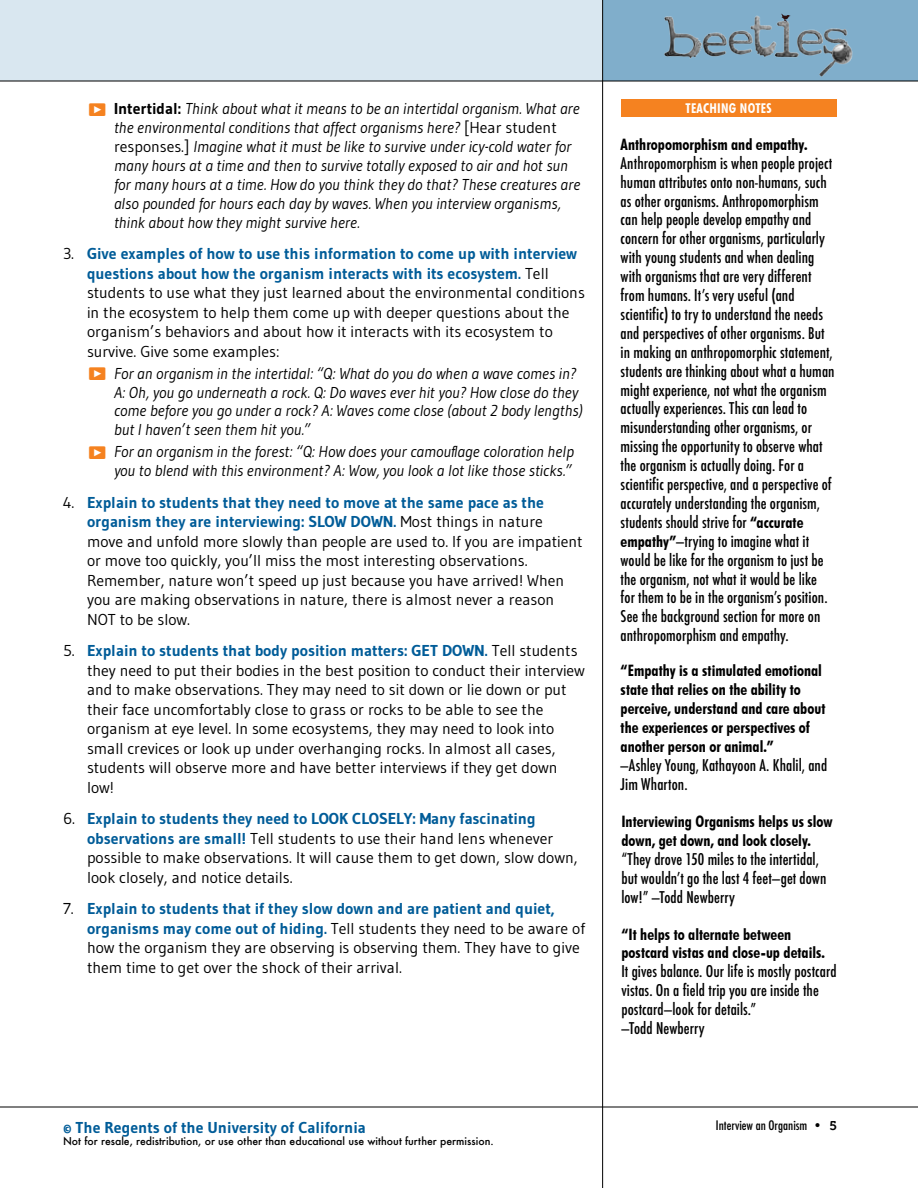
<style>
.page{position:relative;width:918px;height:1188px;background:#fff}
.page>*{position:absolute;margin:0;border:0;box-sizing:border-box;transform-origin:0 0}
.t1{font:15.75px/19.5px "Gudea";color:#000}
.t2{font:500 condensed 15.75px/18.9px "Futura";letter-spacing:.005em;color:#000}
.t3{font:italic 15.75px/18.9px "Gudea";color:#000}
.t4{font:700 condensed 15.75px/18.9px "Futura BT";color:#000}
.t5{font:700 15.75px "Gudea";color:#005c98}
.t6{font:700 condensed 13.5px "Futura BT";letter-spacing:.02em;color:#fff}
.t7{font:500 condensed 12.75px "Futura";color:#000}
.t8{font:500 10.5px "Futura";color:#000}
.s1{font-family:"Modern Pictograms";font-style:normal;font-size:24px;color:#f58220}
.s2{font-weight:700;font-style:normal}
.s3{font-style:normal}
.s4{font-weight:700;color:#005c98}
.s5{font-family:"Futura BT";font-weight:700}
.s6{font-family:"Museo 700";font-weight:400;font-stretch:normal}
</style>
<div class="page">
<hr style="left:0;top:1107px;width:918px;height:1px;background:#000">
<div style="left:603px;top:0;width:315px;height:81px;background:#80aecb"></div>
<div style="left:0;top:0;width:602px;height:81px;background:#d9e7f0"></div>
<img style="left:664px;top:13px;width:189px;height:64px">
<svg style="left:781px;top:14px;width:9px;height:8px"></svg>
<hr style="left:602px;top:0;width:1px;height:1188px;background:#000">
<div style="left:621px;top:99px;width:216px;height:18px;background:#f58220"></div>
<hr style="left:0;top:81px;width:918px;height:1px;background:#000">
<p class="t3" style="left:87px;top:99px;width:494px"><span class="s1">P</span> <span class="s2">Intertidal:</span> Think about what it means to be an intertidal organism. What are</p>
<p class="t6" style="left:685px;top:100px;width:88px">TEACHING NOTES</p>
<p class="t3" style="left:114px;top:118px;width:468px">the environmental conditions that affect organisms here? <span class="s3">[Hear student responses.]</span> Imagine what it must be like to survive under icy-cold water for many hours at a time and then to survive totally exposed to air and hot sun for many hours at a time. How do you think they do that? These creatures are also pounded for hours each day by waves. When you interview organisms, think about how they might survive here.</p>
<p class="t1" style="left:87px;top:244px;width:499px;text-indent:-24px">3. <span class="s4">Give examples of how to use this information to come up with interview questions about how the organism interacts with its ecosystem.</span> Tell students to use what they just learned about the environmental conditions in the ecosystem to help them come up with deeper questions about the organism’s behaviors and about how it interacts with its ecosystem to survive. Give some examples:</p>
<p class="t3" style="left:114px;top:363px;width:470px;text-indent:-27px"><span class="s1">P</span> For an organism in the intertidal: “Q: What do you do when a wave comes in?<br>A: Oh, you go underneath a rock. Q: Do waves ever hit you? How close do they come before you go under a rock? A: Waves come close (about 2 body lengths) but I haven’t seen them hit you.”</p>
<p class="t3" style="left:87px;top:442px;width:488px;text-align:right"><span class="s1">P</span> For an organism in the forest: “Q: How does your camouflage coloration help you to blend with this environment? A: Wow, you look a lot like those sticks.”</p>
<p class="t1" style="left:87px;top:492px;width:497px;text-indent:-24px">4. <span class="s4">Explain to students that they need to move at the same pace as the organism they are interviewing: SLOW DOWN.</span> Most things in nature move and unfold more slowly than people are used to. If you are impatient or move too quickly, you’ll miss the most interesting observations.<br>Remember, nature won’t speed up just because you have arrived! When you are making observations in nature, there is almost never a reason NOT to be slow.</p>
<p class="t1" style="left:87px;top:641px;width:500px;text-indent:-24px">5. <span class="s4">Explain to students that body position matters: GET DOWN.</span> Tell students they need to put their bodies in the best position to conduct their interview and to make observations. They may need to sit down or lie down or put their face uncomfortably close to grass or rocks to be able to see the organism at eye level. In some ecosystems, they may need to look into small crevices or look up under overhanging rocks. In almost all cases, students will observe more and have better interviews if they get down low!</p>
<p class="t1" style="left:87px;top:809px;width:492px;text-indent:-24px">6. <span class="s4">Explain to students they need to LOOK CLOSELY: Many fascinating observations are small!</span> Tell students to use their hand lens whenever possible to make observations. It will cause them to get down, slow down, look closely, and notice details.</p>
<p class="t1" style="left:87px;top:899px;width:499px;text-indent:-24px">7. <span class="s4">Explain to students that if they slow down and are patient and quiet, organisms may come out of hiding.</span> Tell students they need to be aware of how the organism they are observing is observing them. They have to give them time to get over the shock of their arrival.</p>
<p class="t4" style="left:621px;top:135px;width:189px">Anthropomorphism and empathy.</p>
<p class="t2" style="left:621px;top:154px;width:216px">Anthropomorphism is when people project human attributes onto non-humans, such as other organisms. Anthropomorphism can help people develop empathy and concern for other organisms, particularly with young students and when dealing with organisms that are very different from humans. It’s very useful (and scientific) to try to understand the needs and perspectives of other organisms. But in making an anthropomorphic statement, students are thinking about what a human might experience, not what the organism actually experiences. This can lead to misunderstanding other organisms, or missing the opportunity to observe what the organism is actually doing. For a scientific perspective, and a perspective of accurately understanding the organism, students should strive for <span class="s5">“accurate empathy”</span>—trying to imagine what it would be like for the organism to just be the organism, not what it would be like for them to be in the organism’s position.<br>See the background section for more on anthropomorphism and empathy.</p>
<p class="t4" style="left:621px;top:661px;width:206px">“Empathy is a stimulated emotional state that relies on the ability to perceive, understand and care about the experiences or perspectives of another person or animal.”</p>
<p class="t2" style="left:621px;top:756px;width:208px">—Ashley Young, Kathayoon A. Khalil, and<br>Jim Wharton.</p>
<p class="t4" style="left:621px;top:812px;width:213px">Interviewing Organisms helps us slow down, get down, and look closely.</p>
<p class="t2" style="left:621px;top:850px;width:207px">“They drove 150 miles to the intertidal, but wouldn’t go the last 4 feet—get down low!” —Todd Newberry</p>
<p class="t4" style="left:621px;top:924px;width:205px">“It helps to alternate between postcard vistas and close-up details.</p>
<p class="t2" style="left:621px;top:962px;width:217px">It gives balance. Our life is mostly postcard vistas. On a field trip you are inside the postcard—look for details.”<br>—Todd Newberry</p>
<p class="t5" style="left:63px;top:1118px;width:304px">© The Regents of the University of California</p>
<p class="t7" style="left:716px;top:1117px;width:123px">Interview an Organism • <span class="s6">5</span></p>
<p class="t8" style="left:63px;top:1134px;width:432px">Not for resale, redistribution, or use other than educational use without further permission.</p>
</div>
